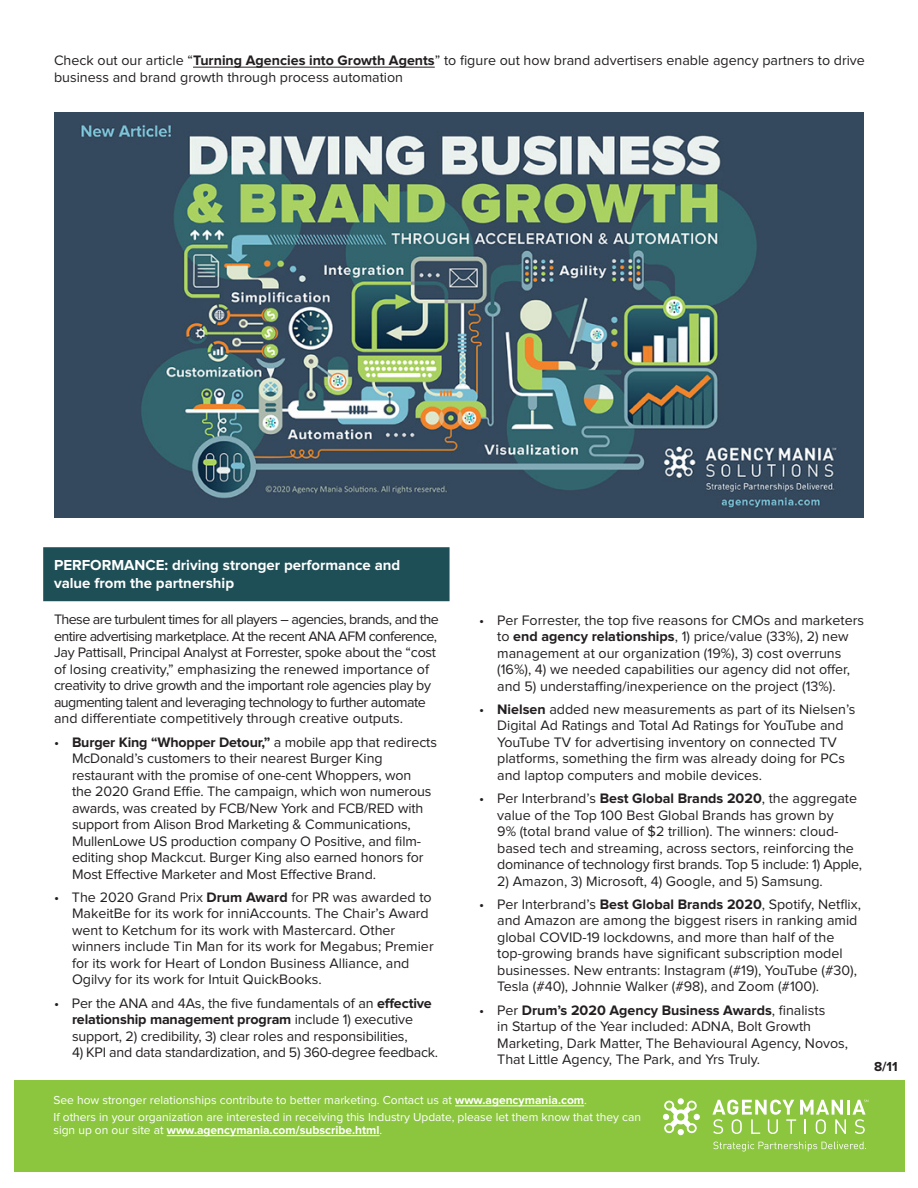
<style>
.page{position:relative;width:918px;height:1188px;background:#fff}
.page>*{position:absolute;margin:0;border:0;box-sizing:border-box;transform-origin:0 0}
.Subhead_1-_PERFORMAN{font:700 15px/18px "Proxima Nova";color:#fff}
.Bulleted_Body{font:14.25px/16.5px "Proxima Nova";color:#231f20}
.Body_Copy{font:14.25px/16.5px "Proxima Nova";letter-spacing:-.02em;color:#231f20}
.Body_Copy-2{font:14.25px/16.5px "Proxima Nova";color:#231f20}
.Bulleted_Body-2{font:14.25px "Proxima Nova";letter-spacing:-.02em;color:#231f20}
.t1{font:700 13.5px "Proxima Nova";color:#231f20}
.t2{font:12px/17.1px "Proxima Nova";color:#fff}
.t3{font:700 12px "Proxima Nova";color:#fff}
.s1{font-weight:700}
.s2{font-weight:400}
</style>
<div class="page">
<div style="left:14px;top:1081px;width:891px;height:91px;background:#8bc63e"></div>
<hr style="left:847px;top:1100px;width:3px;height:15px;background:#fff">
<svg style="left:712px;top:1100px;width:134px;height:34px"></svg>
<div style="left:693px;top:1114px;width:7px;height:6px;background:#fff;border-radius:50%"></div>
<svg style="left:663px;top:1100px;width:34px;height:34px"></svg>
<svg style="left:713px;top:1142px;width:153px;height:10px"></svg>
<svg style="left:852px;top:1100px;width:16px;height:34px"></svg>
<hr style="left:455px;top:1106px;width:129px;height:1px;background:#fff">
<hr style="left:167px;top:1135px;width:213px;height:1px;background:#fff">
<div style="left:43px;top:547px;width:407px;height:54px;background:#1e4f56"></div>
<img style="left:54px;top:112px;width:810px;height:405px">
<hr style="left:193px;top:67px;width:242px;height:1px;background:#231f20">
<p class="Body_Copy-2" style="left:54px;top:53px;width:812px">Check out our article “<span class="s1">Turning Agencies into Growth Agents</span>” to figure out how brand advertisers enable agency partners to drive business and brand growth through process automation</p>
<p class="Subhead_1-_PERFORMAN" style="left:54px;top:556px;width:348px">PERFORMANCE: driving stronger performance and value from the partnership</p>
<p class="Body_Copy" style="left:54px;top:612px;width:386px">These are turbulent times for all players – agencies, brands, and the entire advertising marketplace. At the recent ANA AFM conference, Jay Pattisall, Principal Analyst at Forrester, spoke about the “cost of losing creativity,” emphasizing the renewed importance of creativity to drive growth and the important role agencies play by augmenting talent and leveraging technology to further automate and differentiate competitively through creative outputs.</p>
<p class="Bulleted_Body" style="left:72px;top:734px;width:366px;text-indent:-18px">• <span class="s1">Burger King “Whopper Detour,”</span> a mobile app that redirects McDonald’s customers to their nearest Burger King restaurant with the promise of one-cent Whoppers, won<br>the 2020 Grand Effie. The campaign, which won numerous awards, was created by FCB/New York and FCB/RED with support from Alison Brod Marketing &amp; Communications, MullenLowe US production company O Positive, and film&shy;editing shop Mackcut. Burger King also earned honors for Most Effective Marketer and Most Effective Brand.</p>
<p class="Bulleted_Body" style="left:72px;top:890px;width:363px;text-indent:-18px">• The 2020 Grand Prix <span class="s1">Drum Award</span> for PR was awarded to MakeitBe for its work for inniAccounts. The Chair’s Award went to Ketchum for its work with Mastercard. Other winners include Tin Man for its work for Megabus; Premier for its work for Heart of London Business Alliance, and Ogilvy for its work for Intuit QuickBooks.</p>
<p class="Bulleted_Body" style="left:54px;top:995px;width:379px;text-align:center">• Per the ANA and 4As, the five fundamentals of an <span class="s1">effective relationship management program</span> include 1) executive support, 2) credibility, 3) clear roles and responsibilities,</p>
<p class="Bulleted_Body-2" style="left:72px;top:1046px;width:368px">4) KPI and data standardization, and 5) 360-degree feedback.</p>
<p class="Bulleted_Body" style="left:497px;top:612px;width:368px;text-indent:-18px">• Per Forrester, the top five reasons for CMOs and marketers to <span class="s1">end agency relationships</span>, 1) price/value (33%), 2) new management at our organization (19%), 3) cost overruns (16%), 4) we needed capabilities our agency did not offer, and 5) understaffing/inexperience on the project (13%).</p>
<p class="Bulleted_Body" style="left:497px;top:701px;width:360px;text-indent:-18px">• <span class="s1">Nielsen</span> added new measurements as part of its Nielsen’s Digital Ad Ratings and Total Ad Ratings for YouTube and YouTube TV for advertising inventory on connected TV platforms, something the firm was already doing for PCs and laptop computers and mobile devices.</p>
<p class="Bulleted_Body" style="left:497px;top:791px;width:366px;text-indent:-18px">• Per Interbrand’s <span class="s1">Best Global Brands 2020</span>, the aggregate value of the Top 100 Best Global Brands has grown by<br>9% (total brand value of $2 trillion). The winners: cloud&shy;based tech and streaming, across sectors, reinforcing the dominance of technology first brands. Top 5 include: 1) Apple,</p>
<p class="Bulleted_Body" style="left:497px;top:873px;width:327px">2) Amazon, 3) Microsoft, 4) Google, and 5) Samsung.</p>
<p class="Bulleted_Body" style="left:497px;top:896px;width:365px;text-indent:-18px">• Per Interbrand’s <span class="s1">Best Global Brands 2020</span>, Spotify, Netflix, and Amazon are among the biggest risers in ranking amid global COVID-19 lockdowns, and more than half of the top-growing brands have significant subscription model businesses. New entrants: Instagram (#19), YouTube (#30), Tesla (#40), Johnnie Walker (#98), and Zoom (#100).</p>
<p class="Bulleted_Body" style="left:497px;top:1002px;width:352px;text-indent:-18px">• Per <span class="s1">Drum’s 2020 Agency Business Awards</span>, finalists<br>in Startup of the Year included: ADNA, Bolt Growth Marketing, Dark Matter, The Behavioural Agency, Novos, That Little Agency, The Park, and Yrs Truly.</p>
<p class="t2" style="left:53px;top:1092px;width:589px">See how stronger relationships contribute to better marketing. Contact us at <span class="s1">www.agencymania.com</span>.<br>If others in your organization are interested in receiving this Industry Update, please let them know that they can</p>
<p class="t3" style="left:53px;top:1125px;width:330px"><span class="s2">sign up on our site at</span> www.agencymania.com/subscribe.html<span class="s2">.</span></p>
<p class="t1" style="left:874px;top:1060px;width:25px">8/11</p>
</div>
